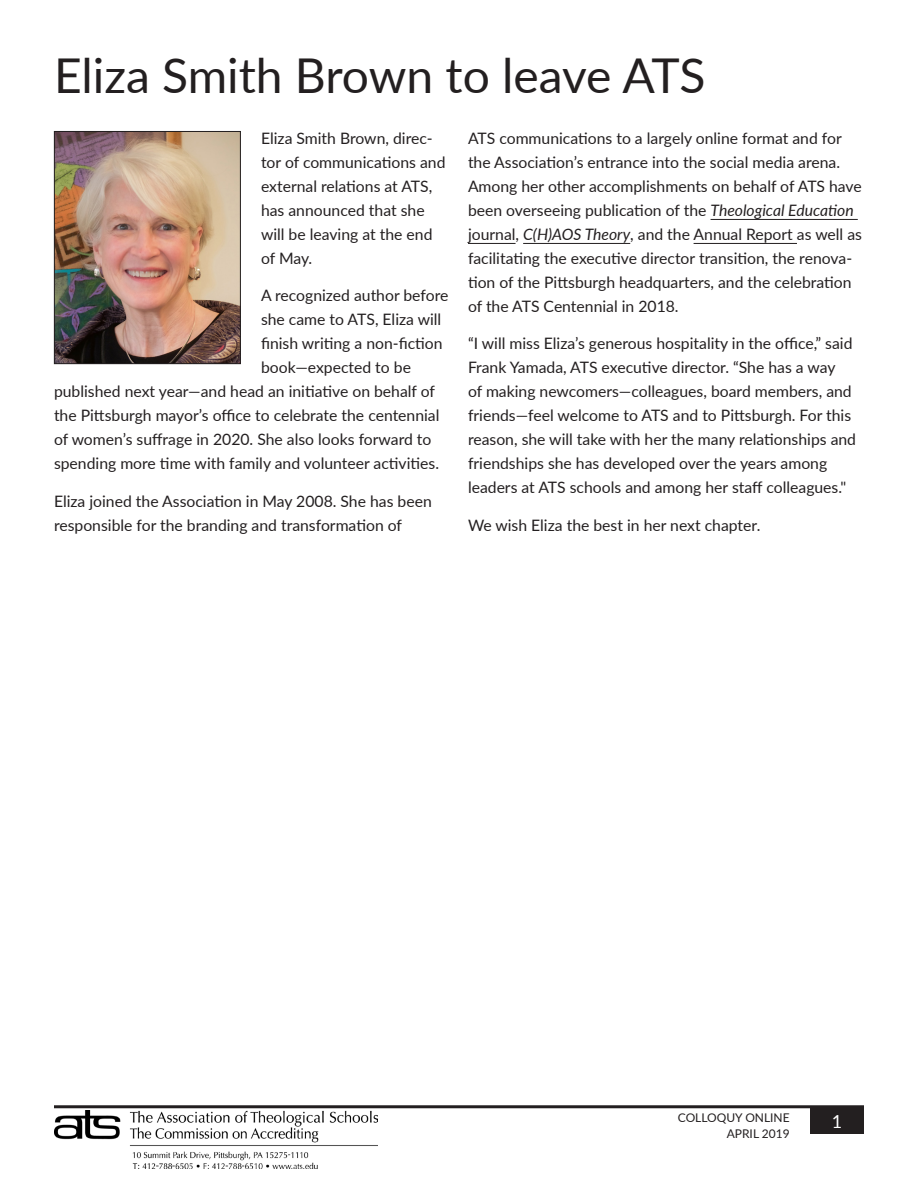
<style>
.page{position:relative;width:918px;height:1188px;background:#fff}
.page>*{position:absolute;margin:0;border:0;box-sizing:border-box;transform-origin:0 0}
.Headline{font:48px "Lato";color:#231f20}
.t1{font:18px "Lato";color:#fff}
.Body_Text{font:15.75px/24px "Lato";color:#231f20}
.t2{font:12px/16.5px "Lato";color:#231f20;text-align:right}
.s1{font-style:italic}
</style>
<div class="page">
<div style="left:810px;top:1107px;width:54px;height:27px;background:#231f20"></div>
<hr style="left:54px;top:1105px;width:810px;height:3px;background:#231f20">
<img style="left:54px;top:1110px;width:324px;height:59px">
<hr style="left:711px;top:219px;width:147px;height:1px;background:#231f20">
<hr style="left:468px;top:243px;width:48px;height:1px;background:#231f20">
<hr style="left:523px;top:243px;width:107px;height:1px;background:#231f20">
<hr style="left:694px;top:243px;width:103px;height:1px;background:#231f20">
<img style="left:56px;top:133px;width:183px;height:229px">
<div style="left:54px;top:131px;width:187px;height:233px;border:1px solid #231f20"></div>
<p class="Headline" style="left:54px;top:41px;width:653px">Eliza Smith Brown to leave ATS</p>
<p class="Body_Text" style="left:261px;top:125px;width:186px">Eliza Smith Brown, direc&shy;tor of communications and external relations at ATS, has announced that she will be leaving at the end of May.</p>
<p class="Body_Text" style="left:261px;top:283px;width:189px">A recognized author before</p>
<p class="Body_Text" style="left:261px;top:307px;width:182px">she came to ATS, Eliza will</p>
<p class="Body_Text" style="left:261px;top:331px;width:183px">finish writing a non-fiction</p>
<p class="Body_Text" style="left:261px;top:355px;width:152px">book—expected to be</p>
<p class="Body_Text" style="left:54px;top:379px;width:383px">published next year—and head an initiative on behalf of</p>
<p class="Body_Text" style="left:54px;top:403px;width:387px">the Pittsburgh mayor’s office to celebrate the centennial</p>
<p class="Body_Text" style="left:54px;top:427px;width:379px">of women’s suffrage in 2020. She also looks forward to</p>
<p class="Body_Text" style="left:54px;top:451px;width:387px">spending more time with family and volunteer activities.</p>
<p class="Body_Text" style="left:54px;top:488px;width:379px">Eliza joined the Association in May 2008. She has been responsible for the branding and transformation of</p>
<p class="Body_Text" style="left:468px;top:125px;width:396px">ATS communications to a largely online format and for the Association’s entrance into the social media arena.<br>Among her other accomplishments on behalf of ATS have been overseeing publication of the <span class="s1">Theological Education </span>journal, <span class="s1">C(H)AOS Theory</span>, and the Annual Report as well as facilitating the executive director transition, the renova&shy;tion of the Pittsburgh headquarters, and the celebration of the ATS Centennial in 2018.</p>
<p class="Body_Text" style="left:468px;top:331px;width:390px">“I will miss Eliza’s generous hospitality in the office,” said Frank Yamada, ATS executive director. “She has a way<br>of making newcomers—colleagues, board members, and friends—feel welcome to ATS and to Pittsburgh. For this reason, she will take with her the many relationships and friendships she has developed over the years among leaders at ATS schools and among her staff colleagues."</p>
<p class="Body_Text" style="left:468px;top:512px;width:294px">We wish Eliza the best in her next chapter.</p>
<p class="t2" style="left:678px;top:1108px;width:113px">COLLOQUY ONLINE<br>APRIL 2019</p>
<p class="t1" style="left:832px;top:1108px;width:12px">1</p>
</div>
